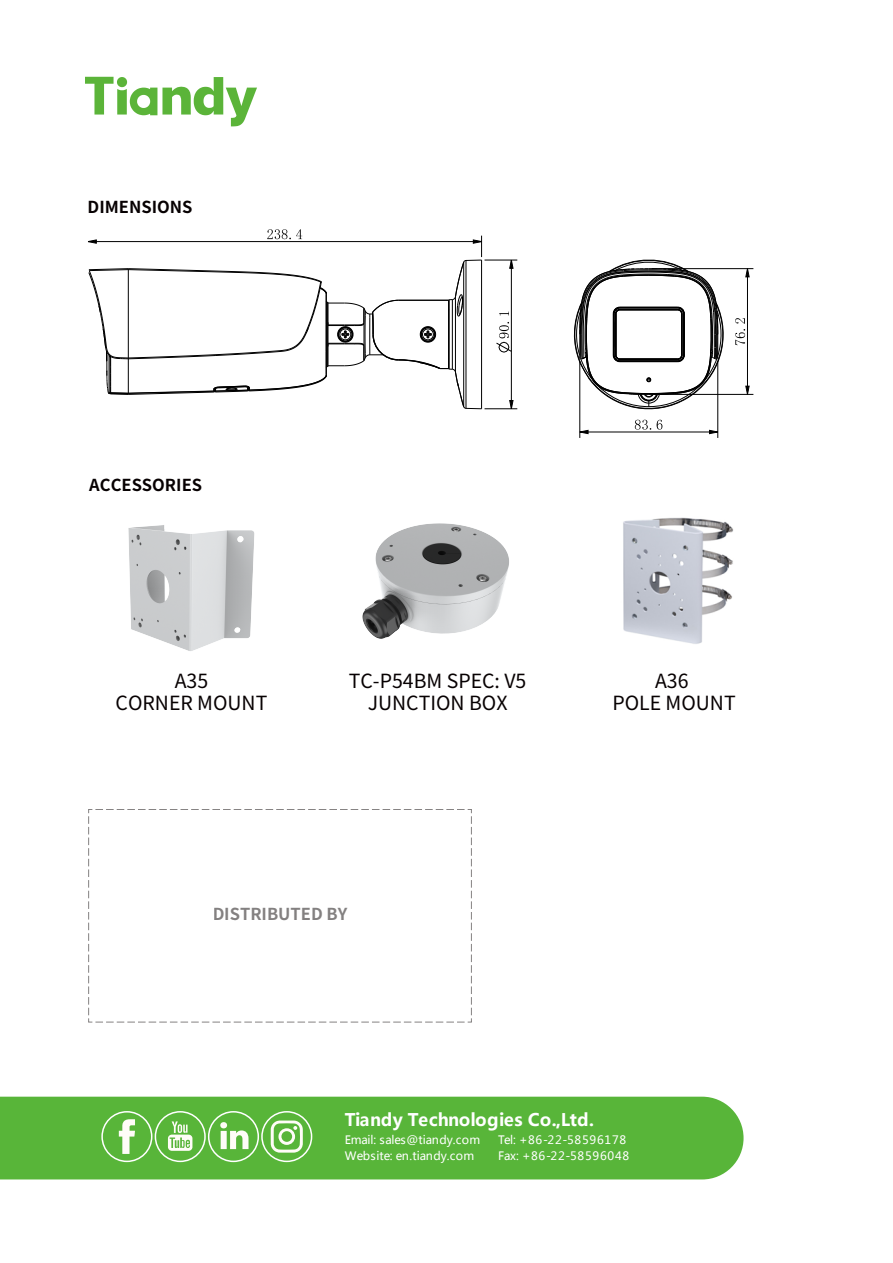
<style>
.page{position:relative;width:893px;height:1263px;background:#fff}
.page>*{position:absolute;margin:0;border:0;box-sizing:border-box;transform-origin:0 0}
.t1{font:19.5px/22.5px "Source Han Sans CN";color:#070102;text-align:center}
.t2{font:700 17.25px "Microsoft Ya Hei";letter-spacing:.005em;color:#fff}
.t3{font:700 16.5px "Source Han Sans CN";color:#070102}
.t4{font:11.55px/15.8px "Microsoft Ya Hei";letter-spacing:.015em;color:#fff}
.t5{font:11.55px/16px "Microsoft Ya Hei";letter-spacing:.065em;color:#fff}
</style>
<div class="page">
<div style="left:0;top:1097px;width:743px;height:82px;background:#58b539"></div>
<div style="left:101px;top:1111px;width:51px;height:51px;border:2px solid #fff;border-radius:50%"></div>
<svg style="left:119px;top:1119px;width:16px;height:35px"></svg>
<div style="left:155px;top:1111px;width:51px;height:51px;border:2px solid #fff;border-radius:50%"></div>
<svg style="left:168px;top:1121px;width:24px;height:30px"></svg>
<div style="left:208px;top:1111px;width:51px;height:51px;border:2px solid #fff;border-radius:50%"></div>
<svg style="left:220px;top:1122px;width:28px;height:27px"></svg>
<div style="left:261px;top:1111px;width:51px;height:51px;border:2px solid #fff;border-radius:50%"></div>
<svg style="left:271px;top:1120px;width:32px;height:33px"></svg>
<svg style="left:88px;top:809px;width:384px;height:214px"></svg>
<svg style="left:85px;top:77px;width:172px;height:49px"></svg>
<img style="left:128px;top:525px;width:127px;height:126px">
<img style="left:362px;top:523px;width:147px;height:116px">
<img style="left:623px;top:517px;width:110px;height:127px">
<svg style="left:496px;top:311px;width:15px;height:42px"></svg>
<svg style="left:509px;top:261px;width:4px;height:8px"></svg>
<svg style="left:509px;top:400px;width:4px;height:8px"></svg>
<hr style="left:579px;top:361px;width:1px;height:77px;background:#000">
<hr style="left:652px;top:394px;width:101px;height:1px;background:#000">
<hr style="left:717px;top:361px;width:1px;height:77px;background:#000">
<hr style="left:652px;top:268px;width:101px;height:1px;background:#000">
<hr style="left:484px;top:408px;width:33px;height:1px;background:#000">
<hr style="left:484px;top:260px;width:33px;height:1px;background:#000">
<hr style="left:511px;top:260px;width:1px;height:149px;background:#000">
<svg style="left:573px;top:259px;width:176px;height:175px"></svg>
<svg style="left:88px;top:229px;width:394px;height:180px"></svg>
<p class="t3" style="left:88px;top:198px;width:106px">DIMENSIONS</p>
<p class="t3" style="left:89px;top:476px;width:114px">ACCESSORIES</p>
<p class="t1" style="left:116px;top:670px;width:153px">A35<br>CORNER MOUNT</p>
<p class="t1" style="left:349px;top:670px;width:179px">TC-P54BM SPEC: V5<br>JUNCTION BOX</p>
<p class="t1" style="left:612px;top:670px;width:125px">A36<br>POLE MOUNT</p>
<p class="t3" style="left:212px;top:905px;width:136px">DISTRIBUTED BY</p>
<p class="t2" style="left:345px;top:1108px;width:251px">Tiandy Technologies Co.,Ltd.</p>
<p class="t4" style="left:345px;top:1131px;width:137px">Email: sales@tiandy.com<br>Website: en.tiandy.com</p>
<p class="t5" style="left:498px;top:1131px;width:133px">Tel: +86-22-58596178<br>Fax: +86-22-58596048</p>
</div>
